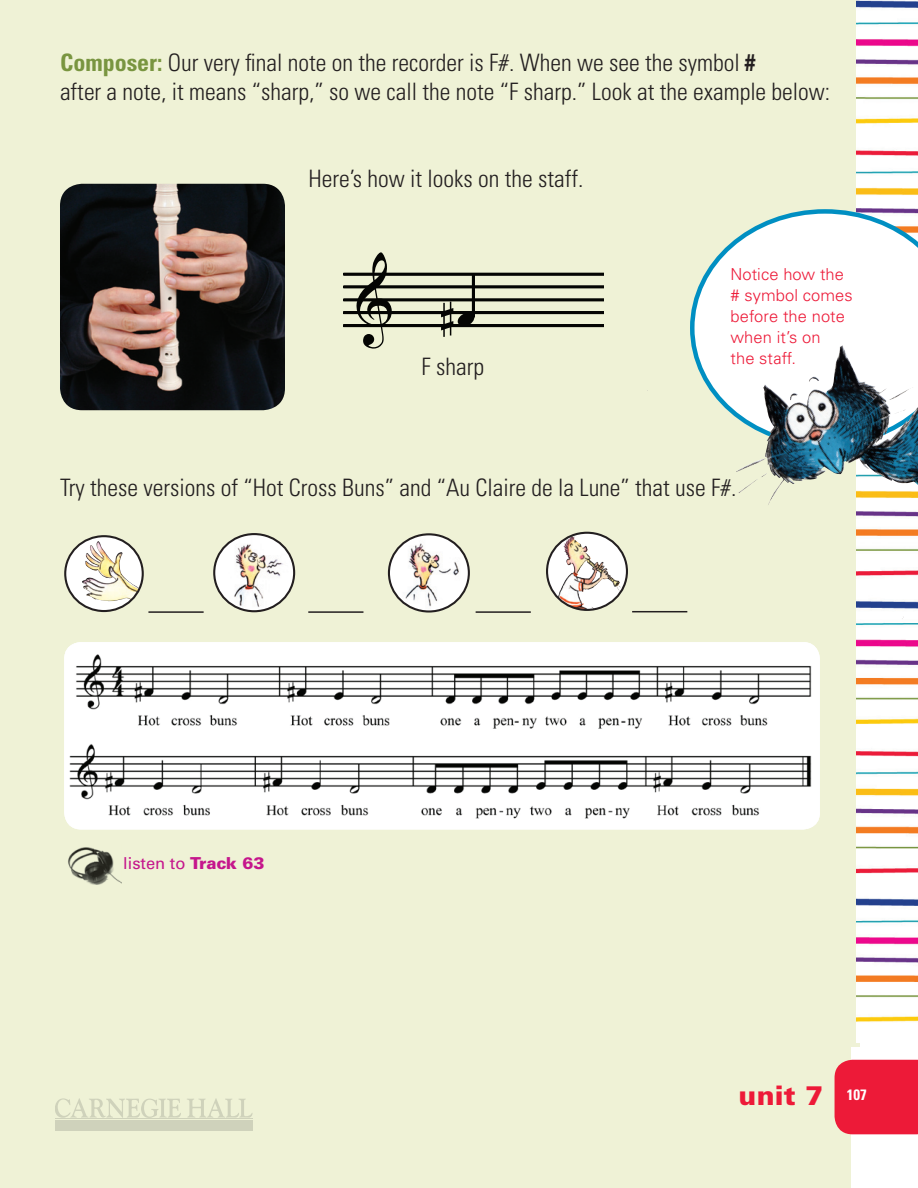
<style>
.page{position:relative;width:918px;height:1188px;background:#fff}
.page>*{position:absolute;margin:0;border:0;box-sizing:border-box;transform-origin:0 0}
.t1{font:51.75px "Maestro";color:#040503}
.t2{font:900 27px "Univers LT Std";color:#ed1a38}
.t3{font:25.8px "Times New Roman";letter-spacing:-.005em;color:#040503}
.t4{font:300 condensed 24px/28.8px "Univers LT Std";color:#231f20}
.t5{font:italic 21.45px "Times New Roman";color:#040503}
.t6{font:300 16.5px/21px "Univers LT Std";letter-spacing:.005em;color:#ed1a38}
.t7{font:16.5px "Univers LT Std";color:#c5168c}
.s1{font-weight:700;color:#799540}
.s2{font-weight:700}
.s3{font-weight:900}
</style>
<div class="page">
<div style="left:0;top:0;width:859px;height:1046px;background:#eff2d6"></div>
<img style="left:857px;top:0;width:61px;height:1043px">
<div style="left:0;top:918px;width:850px;height:270px;background:#eff2d6"></div>
<div style="left:835px;top:1060px;width:83px;height:74px;background:#ed1a38"></div>
<svg style="left:55px;top:1098px;width:126px;height:20px"></svg>
<svg style="left:187px;top:1098px;width:66px;height:20px"></svg>
<div style="left:55px;top:1120px;width:198px;height:10px;background:#cfd2bb"></div>
<hr style="left:55px;top:1119px;width:198px;height:1px;background:#cfd2bb">
<img style="left:60px;top:184px;width:225px;height:226px">
<svg style="left:65px;top:536px;width:78px;height:75px"></svg>
<img style="left:81px;top:541px;width:59px;height:61px">
<div style="left:64px;top:535px;width:80px;height:77px;border:2px solid #231f20;border-radius:50%"></div>
<img style="left:218px;top:534px;width:76px;height:77px">
<div style="left:213px;top:533px;width:82px;height:79px;border:2px solid #231f20;border-radius:50%"></div>
<svg style="left:389px;top:534px;width:80px;height:78px"></svg>
<img style="left:397px;top:535px;width:72px;height:76px">
<div style="left:388px;top:533px;width:82px;height:80px;border:2px solid #231f20;border-radius:50%"></div>
<hr style="left:148px;top:611px;width:56px;height:2px;background:#231f20">
<hr style="left:308px;top:611px;width:55px;height:2px;background:#231f20">
<hr style="left:476px;top:611px;width:55px;height:2px;background:#231f20">
<img style="left:547px;top:533px;width:80px;height:77px;border-radius:50%">
<img style="left:563px;top:535px;width:12px;height:49px">
<div style="left:546px;top:532px;width:82px;height:79px;border:2px solid #231f20;border-radius:50%"></div>
<hr style="left:632px;top:611px;width:55px;height:1px;background:#231f20">
<img style="left:64px;top:642px;width:756px;height:188px">
<svg style="left:690px;top:209px;width:228px;height:225px"></svg>
<img style="left:763px;top:345px;width:155px;height:161px">
<img style="left:68px;top:847px;width:54px;height:37px">
<hr style="left:608px;top:274px;width:1px;height:52px;background:#040503">
<hr style="left:609px;top:274px;width:1px;height:52px;background:#040503">
<hr style="left:610px;top:274px;width:1px;height:52px;background:#040503">
<hr style="left:917px;top:274px;width:1px;height:52px;background:#040503">
<hr style="left:344px;top:273px;width:259px;height:1px;background:#040503">
<hr style="left:344px;top:274px;width:259px;height:1px;background:#040503">
<hr style="left:344px;top:275px;width:259px;height:1px;background:#040503">
<hr style="left:344px;top:286px;width:259px;height:1px;background:#040503">
<hr style="left:344px;top:287px;width:259px;height:1px;background:#040503">
<hr style="left:344px;top:288px;width:259px;height:1px;background:#040503">
<hr style="left:344px;top:299px;width:259px;height:1px;background:#040503">
<hr style="left:344px;top:300px;width:259px;height:1px;background:#040503">
<hr style="left:344px;top:301px;width:259px;height:1px;background:#040503">
<hr style="left:344px;top:312px;width:259px;height:1px;background:#040503">
<hr style="left:344px;top:313px;width:259px;height:1px;background:#040503">
<hr style="left:344px;top:325px;width:259px;height:1px;background:#040503">
<hr style="left:344px;top:326px;width:259px;height:1px;background:#040503">
<hr style="left:472px;top:274px;width:1px;height:43px;background:#040503">
<hr style="left:473px;top:274px;width:1px;height:43px;background:#040503">
<hr style="left:474px;top:274px;width:1px;height:43px;background:#040503">
<p class="t3" style="left:435px;top:33px;width:91px">pg96 #2</p>
<p class="t4" style="left:60px;top:49px;width:772px"><span class="s1">Composer:</span> Our very final note on the recorder is F#. When we see the symbol <span class="s2">#<br></span>after a note, it means “sharp,” so we call the note “F sharp.” Look at the example below:</p>
<p class="t5" style="left:347px;top:69px;width:23px">18</p>
<h1 class="t1" style="left:357px;top:106px;width:38px">&amp;</h1>
<p class="t4" style="left:308px;top:164px;width:277px">Here’s how it looks on the staff.</p>
<h1 class="t1" style="left:455px;top:131px;width:18px">œ</h1>
<h1 class="t1" style="left:357px;top:265px;width:38px">&amp;</h1>
<h1 class="t1" style="left:441px;top:271px;width:35px">#œ</h1>
<p class="t3" style="left:440px;top:351px;width:91px">pg98 #1</p>
<p class="t4" style="left:422px;top:353px;width:64px">F sharp</p>
<p class="t6" style="left:731px;top:264px;width:124px">Notice how the # symbol comes before the note when it’s on<br>the staff.</p>
<h1 class="t1" style="left:357px;top:425px;width:38px">&amp;</h1>
<p class="t4" style="left:60px;top:473px;width:678px">Try these versions of “Hot Cross Buns” and “Au Claire de la Lune” that use F#.</p>
<p class="t7" style="left:123px;top:854px;width:143px">listen to <span class="s3">Track 63</span></p>
<p class="t2" style="left:738px;top:1078px;width:130px">unit 7 <sup>107</sup></p>
</div>
